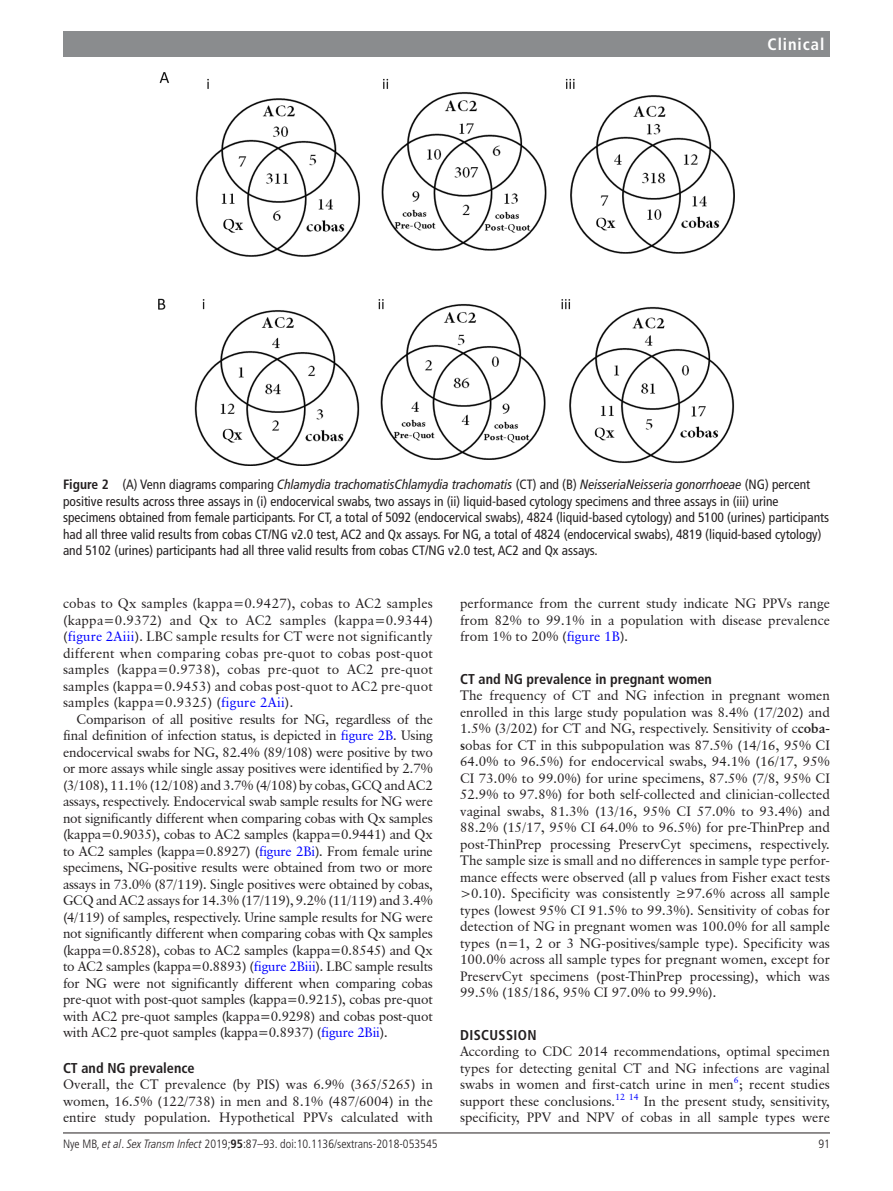
<style>
.page{position:relative;width:893px;height:1191px;background:#fff}
.page>*{position:absolute;margin:0;border:0;box-sizing:border-box;transform-origin:0 0}
.t1{font:700 condensed 16.5px "Frutiger LT Pro";letter-spacing:.055em;color:#fff}
.t2{font:700 condensed 14.25px "Frutiger LT Pro";color:#231f20}
.t3{font:13.5px/16.5px "Classical Garamond BT";color:#231f20;text-align:justify}
.t4{font:condensed 13.5px/16.5px "Frutiger LT Pro";color:#231f20}
.t5{font:300 condensed 12px "Frutiger LT Pro";color:#231f20}
.s1{font-weight:700}
.s2{font-style:italic}
.s3{color:#00f}
</style>
<div class="page">
<hr style="left:63px;top:1132px;width:767px;height:1px;background:#231f20">
<div style="left:63px;top:31px;width:767px;height:25px;background:#8a8c8e"></div>
<img style="left:159px;top:72px;width:575px;height:393px">
<p class="t1" style="left:768px;top:34px;width:58px">Clinical</p>
<p class="t4" style="left:63px;top:476px;width:768px"><span class="s1">Figure 2</span> (A) Venn diagrams comparing <span class="s2">Chlamydia trachomatisChlamydia trachomatis</span> (CT) and (B) <span class="s2">NeisseriaNeisseria gonorrhoeae</span> (NG) percent positive results across three assays in (i) endocervical swabs, two assays in (ii) liquid-based cytology specimens and three assays in (iii) urine specimens obtained from female participants. For CT, a total of 5092 (endocervical swabs), 4824 (liquid-based cytology) and 5100 (urines) participants had all three valid results from cobas CT/NG v2.0 test, AC2 and Qx assays. For NG, a total of 4824 (endocervical swabs), 4819 (liquid-based cytology) and 5102 (urines) participants had all three valid results from cobas CT/NG v2.0 test, AC2 and Qx assays.</p>
<p class="t3" style="left:63px;top:595px;width:371px">cobas to Qx samples (kappa=0.9427), cobas to AC2 samples (kappa=0.9372) and Qx to AC2 samples (kappa=0.9344) (<span class="s3">figure 2Aiii</span>). LBC sample results for CT were not significantly different when comparing cobas pre-quot to cobas post-quot samples (kappa=0.9738), cobas pre-quot to AC2 pre-quot samples (kappa=0.9453) and cobas post-quot to AC2 pre-quot samples (kappa=0.9325) (<span class="s3">figure 2Aii</span>).</p>
<p class="t3" style="left:63px;top:710px;width:371px;text-indent:14px">Comparison of all positive results for NG, regardless of the final definition of infection status, is depicted in <span class="s3">figure 2B</span>. Using endocervical swabs for NG, 82.4% (89/108) were positive by two or more assays while single assay positives were identified by 2.7% (3/108), 11.1% (12/108) and 3.7% (4/108) by cobas, GCQ and AC2 assays, respectively. Endocervical swab sample results for NG were not significantly different when comparing cobas with Qx samples (kappa=0.9035), cobas to AC2 samples (kappa=0.9441) and Qx to AC2 samples (kappa=0.8927) (<span class="s3">figure 2Bi</span>). From female urine specimens, NG-positive results were obtained from two or more assays in 73.0% (87/119). Single positives were obtained by cobas, GCQ and AC2 assays for 14.3% (17/119), 9.2% (11/119) and 3.4% (4/119) of samples, respectively. Urine sample results for NG were not significantly different when comparing cobas with Qx samples (kappa=0.8528), cobas to AC2 samples (kappa=0.8545) and Qx to AC2 samples (kappa=0.8893) (<span class="s3">figure 2Biii</span>). LBC sample results for NG were not significantly different when comparing cobas pre-quot with post-quot samples (kappa=0.9215), cobas pre-quot with AC2 pre-quot samples (kappa=0.9298) and cobas post-quot with AC2 pre-quot samples (kappa=0.8937) (<span class="s3">figure 2Bii</span>).</p>
<p class="t2" style="left:63px;top:1059px;width:133px">CT and NG prevalence</p>
<p class="t3" style="left:63px;top:1076px;width:371px">Overall, the CT prevalence (by PIS) was 6.9% (365/5265) in women, 16.5% (122/738) in men and 8.1% (487/6004) in the entire study population. Hypothetical PPVs calculated with</p>
<p class="t3" style="left:460px;top:595px;width:371px">performance from the current study indicate NG PPVs range from 82% to 99.1% in a population with disease prevalence from 1% to 20% (<span class="s3">figure 1B</span>).</p>
<p class="t2" style="left:460px;top:670px;width:253px">CT and NG prevalence in pregnant women</p>
<p class="t3" style="left:460px;top:687px;width:371px">The frequency of CT and NG infection in pregnant women enrolled in this large study population was 8.4% (17/202) and 1.5% (3/202) for CT and NG, respectively. Sensitivity of c<span class="s1">coba&shy;s</span>obas for CT in this subpopulation was 87.5% (14/16, 95% CI 64.0% to 96.5%) for endocervical swabs, 94.1% (16/17, 95% CI 73.0% to 99.0%) for urine specimens, 87.5% (7/8, 95% CI 52.9% to 97.8%) for both self-collected and clinician-collected vaginal swabs, 81.3% (13/16, 95% CI 57.0% to 93.4%) and 88.2% (15/17, 95% CI 64.0% to 96.5%) for pre-ThinPrep and post-ThinPrep processing PreservCyt specimens, respectively.<br>The sample size is small and no differences in sample type perfor&shy;mance effects were observed (all p values from Fisher exact tests &gt;0.10). Specificity was consistently ≥97.6% across all sample types (lowest 95% CI 91.5% to 99.3%). Sensitivity of cobas for detection of NG in pregnant women was 100.0% for all sample types (n=1, 2 or 3 NG-positives/sample type). Specificity was 100.0% across all sample types for pregnant women, except for PreservCyt specimens (post-ThinPrep processing), which was 99.5% (185/186, 95% CI 97.0% to 99.9%).</p>
<p class="t2" style="left:460px;top:1026px;width:78px">Discussion</p>
<p class="t3" style="left:460px;top:1043px;width:371px">According to CDC 2014 recommendations, optimal specimen types for detecting genital CT and NG infections are vaginal swabs in women and first-catch urine in men<sup>6</sup>; recent studies support these conclusions.<sup>12</sup> <sup>14</sup> In the present study, sensitivity, specificity, PPV and NPV of cobas in all sample types were</p>
<p class="t5" style="left:63px;top:1136px;width:376px">Nye MB, <span class="s2">et al</span>. <span class="s2">Sex Transm Infect</span> 2019;<span class="s1">95</span>:87–93. doi:10.1136/sextrans-2018-053545</p>
<p class="t5" style="left:818px;top:1136px;width:13px">91</p>
</div>
